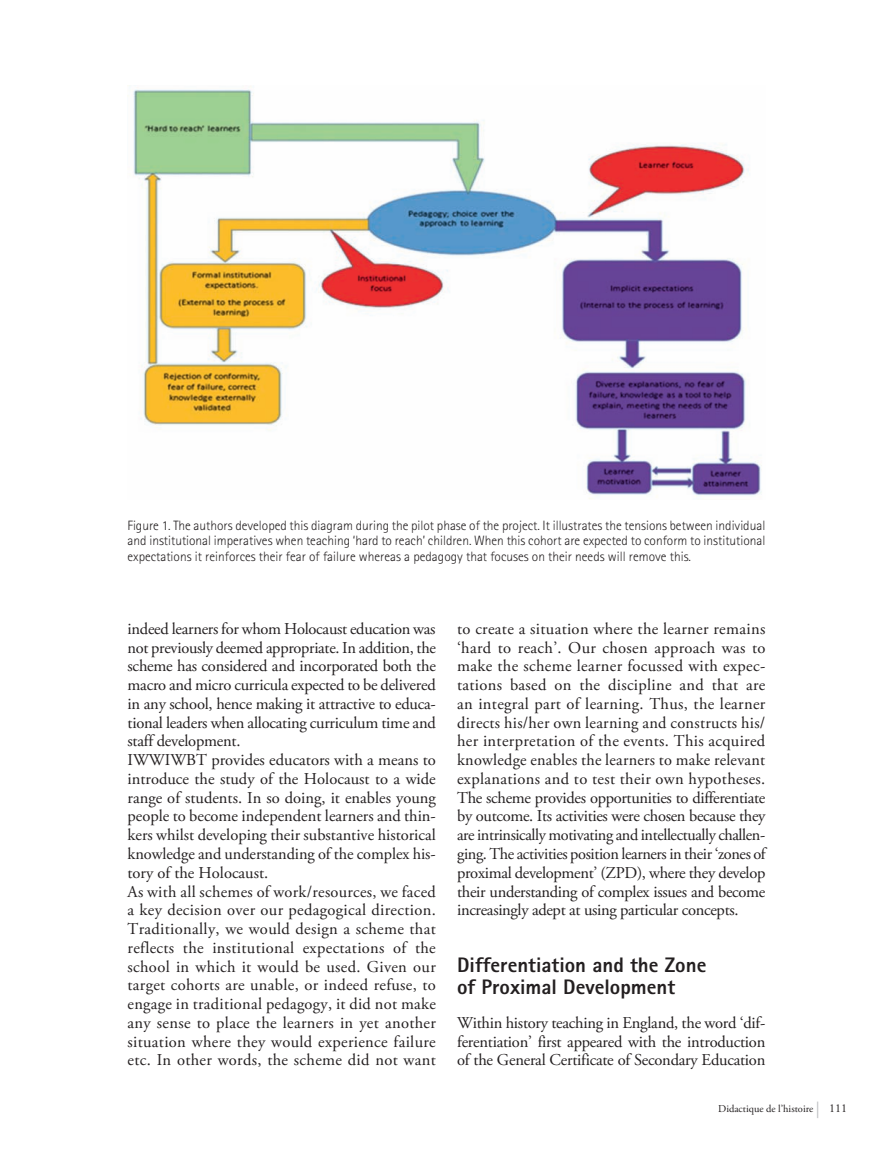
<style>
.page{position:relative;width:893px;height:1149px;background:#fff}
.page>*{position:absolute;margin:0;border:0;box-sizing:border-box;transform-origin:0 0}
.t1{font:800 21px/22.5px "Rotis Sans Serif";color:#231f20}
.t2{font:16.5px/18.8px "Adobe Garamond Pro";letter-spacing:-.015em;color:#231f20}
.t3{font:300 13.5px/15.3px "Rotis Sans Serif";color:#231f20;text-align:justify}
.t4{font:10.5px "Adobe Garamond Pro";color:#231f20}
.s1{font-size:16.5px;color:#bcbdc0}
.s2{font-size:12px}
</style>
<div class="page">
<img style="left:133px;top:86px;width:629px;height:413px">
<p class="t3" style="left:128px;top:518px;width:639px">Figure 1. The authors developed this diagram during the pilot phase of the project. It illustrates the tensions between individual and institutional imperatives when teaching ‘hard to reach’ children. When this cohort are expected to conform to institutional expectations it reinforces their fear of failure whereas a pedagogy that focuses on their needs will remove this.</p>
<p class="t2" style="left:128px;top:619px;width:310px">indeed learners for whom Holocaust education was not previously deemed appropriate. In addition, the scheme has considered and incorporated both the macro and micro curricula expected to be delivered in any school, hence making it attractive to educa&shy;tional leaders when allocating curriculum time and staff development.<br>IWWIWBT provides educators with a means to introduce the study of the Holocaust to a wide range of students. In so doing, it enables young people to become independent learners and thin&shy;kers whilst developing their substantive historical knowledge and understanding of the complex his&shy;tory of the Holocaust.<br>As with all schemes of work/resources, we faced a key decision over our pedagogical direction.<br>Traditionally, we would design a scheme that reflects the institutional expectations of the school in which it would be used. Given our target cohorts are unable, or indeed refuse, to engage in traditional pedagogy, it did not make any sense to place the learners in yet another situation where they would experience failure etc. In other words, the scheme did not want</p>
<p class="t2" style="left:457px;top:619px;width:312px">to create a situation where the learner remains ‘hard to reach’. Our chosen approach was to make the scheme learner focussed with expec&shy;tations based on the discipline and that are an integral part of learning. Thus, the learner directs his/her own learning and constructs his/ her interpretation of the events. This acquired knowledge enables the learners to make relevant explanations and to test their own hypotheses.<br>The scheme provides opportunities to differentiate by outcome. Its activities were chosen because they are intrinsically motivating and intellectually challen&shy;ging. The activities position learners in their ‘zones of proximal development’ (ZPD), where they develop their understanding of complex issues and become increasingly adept at using particular concepts.</p>
<p class="t1" style="left:457px;top:952px;width:251px">Differentiation and the Zone of Proximal Development</p>
<p class="t2" style="left:457px;top:1013px;width:310px;text-align:justify">Within history teaching in England, the word ‘dif&shy;ferentiation’ first appeared with the introduction of the General Certificate of Secondary Education</p>
<p class="t4" style="left:718px;top:1101px;width:130px">Didactique de l’histoire <span class="s1">|</span> <span class="s2">111</span></p>
</div>
